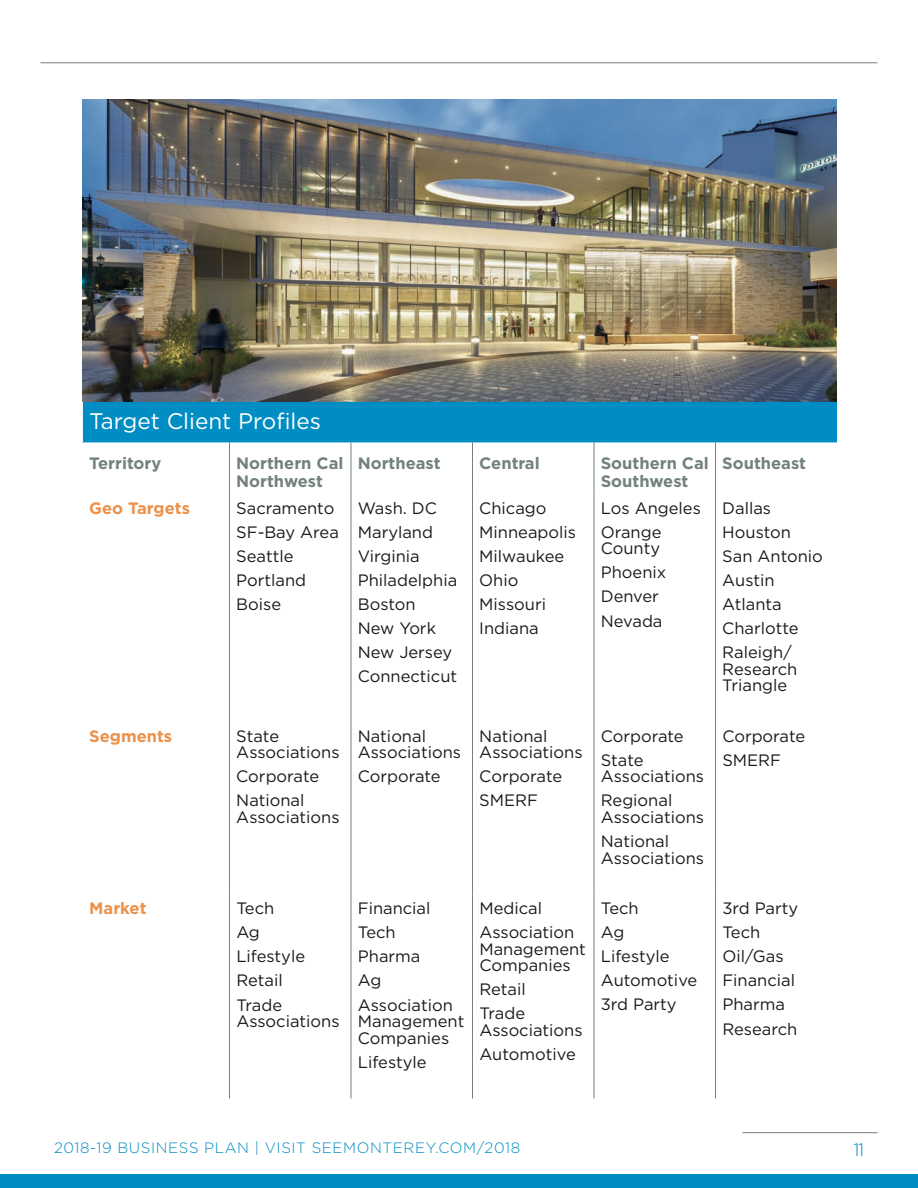
<style>
.page{position:relative;width:918px;height:1188px;background:#fff}
.page>*{position:absolute;margin:0;border:0;box-sizing:border-box;transform-origin:0 0}
.t1{font:22.5px "Gotham";color:#fff}
.t2{font:300 18px "Gotham";color:#008dc3}
.t3{font:16.5px/24px "Gotham";color:#1a1a1a}
.t4{font:700 16.5px/18px "Gotham";color:#728279}
.t5{font:700 16.5px "Gotham";color:#eb914a}
.t6{font:300 15px "Gotham";letter-spacing:.04em;color:#008dc3}
</style>
<div class="page">
<div style="left:0;top:1174px;width:918px;height:14px;background:#008dc3"></div>
<div style="left:82px;top:401px;width:755px;height:41px;background:#008dc3"></div>
<svg style="left:82px;top:442px;width:755px;height:657px"></svg>
<hr style="left:82px;top:401px;width:1px;height:41px;background:#fff">
<hr style="left:229px;top:442px;width:1px;height:52px;background:#728279">
<hr style="left:351px;top:442px;width:1px;height:52px;background:#728279">
<hr style="left:472px;top:442px;width:1px;height:52px;background:#728279">
<hr style="left:594px;top:442px;width:1px;height:52px;background:#728279">
<hr style="left:715px;top:442px;width:1px;height:52px;background:#728279">
<hr style="left:229px;top:494px;width:1px;height:228px;background:#728279">
<hr style="left:351px;top:494px;width:1px;height:228px;background:#728279">
<hr style="left:472px;top:494px;width:1px;height:228px;background:#728279">
<hr style="left:594px;top:494px;width:1px;height:228px;background:#728279">
<hr style="left:715px;top:494px;width:1px;height:228px;background:#728279">
<hr style="left:229px;top:722px;width:1px;height:172px;background:#728279">
<hr style="left:351px;top:722px;width:1px;height:172px;background:#728279">
<hr style="left:472px;top:722px;width:1px;height:172px;background:#728279">
<hr style="left:594px;top:722px;width:1px;height:172px;background:#728279">
<hr style="left:715px;top:722px;width:1px;height:172px;background:#728279">
<hr style="left:229px;top:894px;width:1px;height:205px;background:#728279">
<hr style="left:351px;top:894px;width:1px;height:205px;background:#728279">
<hr style="left:472px;top:894px;width:1px;height:205px;background:#728279">
<hr style="left:594px;top:894px;width:1px;height:205px;background:#728279">
<hr style="left:715px;top:894px;width:1px;height:205px;background:#728279">
<img style="left:83px;top:99px;width:754px;height:302px">
<hr style="left:40px;top:62px;width:838px;height:1px;background:#728279">
<hr style="left:742px;top:1132px;width:136px;height:1px;background:#728279">
<h1 class="t1" style="left:89px;top:407px;width:233px">Target Client Profiles</h1>
<p class="t4" style="left:89px;top:454px;width:74px">Territory</p>
<p class="t4" style="left:236px;top:454px;width:109px">Northern Cal<br>Northwest</p>
<p class="t4" style="left:358px;top:454px;width:84px">Northeast</p>
<p class="t4" style="left:479px;top:454px;width:62px">Central</p>
<p class="t4" style="left:601px;top:454px;width:110px">Southern Cal<br>Southwest</p>
<p class="t4" style="left:722px;top:454px;width:85px">Southeast</p>
<p class="t5" style="left:89px;top:498px;width:102px">Geo Targets</p>
<p class="t3" style="left:236px;top:496px;width:104px">Sacramento<br>SF-Bay Area<br>Seattle<br>Portland<br>Boise</p>
<p class="t3" style="left:358px;top:496px;width:101px">Wash. DC<br>Maryland<br>Virginia<br>Philadelphia<br>Boston<br>New York<br>New Jersey<br>Connecticut</p>
<p class="t3" style="left:479px;top:496px;width:98px">Chicago<br>Minneapolis<br>Milwaukee<br>Ohio<br>Missouri<br>Indiana</p>
<p class="t3" style="left:601px;top:496px;width:102px">Los Angeles<br>Orange</p>
<p class="t3" style="left:722px;top:496px;width:102px">Dallas<br>Houston<br>San Antonio<br>Austin<br>Atlanta<br>Charlotte<br>Raleigh/</p>
<p class="t3" style="left:722px;top:660px;width:76px;line-height:16.5px">Research<br>Triangle</p>
<p class="t3" style="left:601px;top:536px;width:67px">County<br>Phoenix<br>Denver<br>Nevada</p>
<p class="t5" style="left:89px;top:726px;width:85px">Segments</p>
<p class="t3" style="left:236px;top:727px;width:105px;line-height:16.5px">State<br>Associations</p>
<p class="t3" style="left:236px;top:764px;width:84px">Corporate<br>National</p>
<p class="t3" style="left:236px;top:805px;width:105px">Associations</p>
<p class="t5" style="left:89px;top:898px;width:59px">Market</p>
<p class="t3" style="left:236px;top:896px;width:70px">Tech<br>Ag<br>Lifestyle<br>Retail<br>Trade</p>
<p class="t3" style="left:236px;top:1009px;width:105px">Associations</p>
<p class="t3" style="left:358px;top:727px;width:105px;line-height:16.5px">National<br>Associations</p>
<p class="t3" style="left:358px;top:764px;width:84px">Corporate</p>
<p class="t3" style="left:479px;top:727px;width:105px;line-height:16.5px">National<br>Associations</p>
<p class="t3" style="left:479px;top:764px;width:84px">Corporate<br>SMERF</p>
<p class="t3" style="left:358px;top:896px;width:97px">Financial<br>Tech<br>Pharma<br>Ag<br>Association</p>
<p class="t3" style="left:358px;top:1013px;width:108px;line-height:16.5px">Management<br>Companies</p>
<p class="t3" style="left:358px;top:1049px;width:70px">Lifestyle</p>
<p class="t3" style="left:479px;top:896px;width:97px">Medical<br>Association</p>
<p class="t3" style="left:479px;top:940px;width:108px;line-height:16.5px">Management<br>Companies</p>
<p class="t3" style="left:479px;top:977px;width:48px">Retail<br>Trade</p>
<p class="t3" style="left:479px;top:1018px;width:105px">Associations<br>Automotive</p>
<p class="t3" style="left:601px;top:724px;width:84px">Corporate<br>State</p>
<p class="t3" style="left:601px;top:764px;width:105px">Associations<br>Regional</p>
<p class="t3" style="left:601px;top:805px;width:105px">Associations<br>National</p>
<p class="t3" style="left:601px;top:845px;width:105px">Associations</p>
<p class="t3" style="left:722px;top:724px;width:84px">Corporate<br>SMERF</p>
<p class="t3" style="left:601px;top:896px;width:98px">Tech<br>Ag<br>Lifestyle<br>Automotive<br>3rd Party</p>
<p class="t3" style="left:722px;top:896px;width:77px">3rd Party<br>Tech<br>Oil/Gas<br>Financial<br>Pharma<br>Research</p>
<p class="t6" style="left:54px;top:1139px;width:468px">2018-19 BUSINESS PLAN | VISIT SEEMONTEREY.COM/2018</p>
<p class="t2" style="left:853px;top:1139px;width:12px">11</p>
</div>
